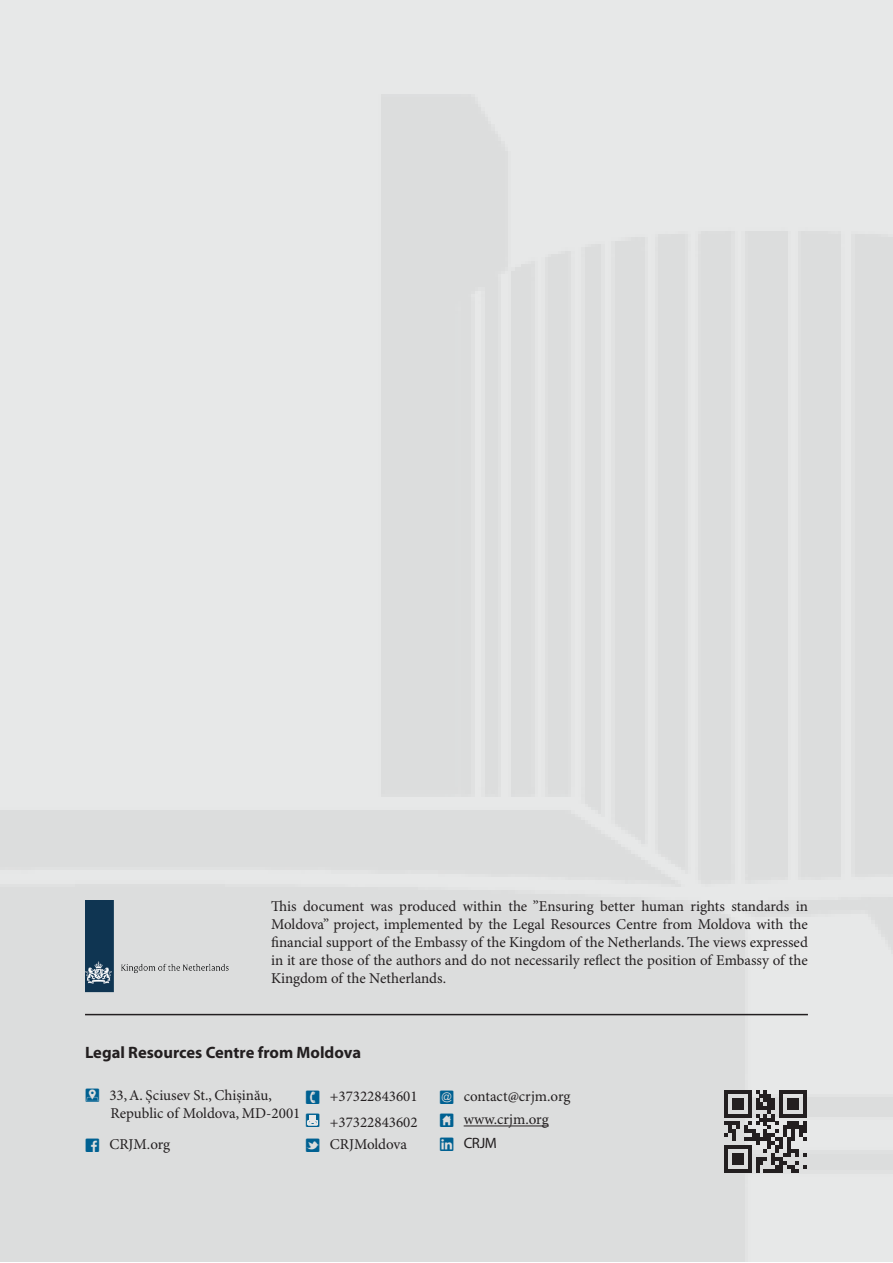
<style>
.page{position:relative;width:893px;height:1263px;background:#fff}
.page>*{position:absolute;margin:0;border:0;box-sizing:border-box;transform-origin:0 0}
.t1{font:700 16.5px "Myriad Pro";color:#231f20}
.t2{font:15px/18px "Minion Pro";color:#231f20}
.t3{font:15px "Myriad Pro";color:#231f20}
.s1{font-family:"Social Icons Pro Set 1 Rounded";font-size:19.5px;color:#006192}
</style>
<div class="page">
<div style="left:0;top:0;width:893px;height:1262px;background:#e7e8e8"></div>
<img style="left:0;top:97px;width:893px;height:1165px">
<hr style="left:85px;top:1014px;width:723px;height:1px;background:#231f20">
<svg style="left:724px;top:1090px;width:83px;height:83px"></svg>
<svg style="left:308px;top:1114px;width:10px;height:12px"></svg>
<svg style="left:307px;top:1115px;width:11px;height:10px"></svg>
<hr style="left:464px;top:1125px;width:85px;height:1px;background:#231f20">
<img style="left:85px;top:900px;width:165px;height:101px">
<p class="t2" style="left:271px;top:898px;width:538px;text-align:justify">This document was produced within the ”Ensuring better human rights standards in Moldova” project, implemented by the Legal Resources Centre from Moldova with the financial support of the Embassy of the Kingdom of the Netherlands. The views expressed in it are those of the authors and do not necessarily reflect the position of Embassy of the Kingdom of the Netherlands.</p>
<p class="t1" style="left:85px;top:1043px;width:278px">Legal Resources Centre from Moldova</p>
<p class="t2" style="left:111px;top:1086px;width:191px;text-indent:-26px"><span class="s1">F</span> 33, A. Șciusev St., Chișinău,<br>Republic of Moldova, MD-2001</p>
<p class="t2" style="left:305px;top:1087px;width:114px"><span class="s1">1</span> +37322843601</p>
<p class="t2" style="left:305px;top:1114px;width:114px"><span class="s1">1</span> +37322843602</p>
<p class="t2" style="left:439px;top:1088px;width:133px"><span class="s1">8</span> contact@crjm.org</p>
<p class="t2" style="left:439px;top:1111px;width:111px"><span class="s1">5</span> www.crjm.org</p>
<p class="t2" style="left:85px;top:1136px;width:87px"><span class="s1">f</span> CRJM.org</p>
<p class="t2" style="left:305px;top:1135px;width:103px"><span class="s1">T</span> CRJMoldova</p>
<p class="t3" style="left:439px;top:1135px;width:59px"><span class="s1">l</span> CRJM</p>
</div>
